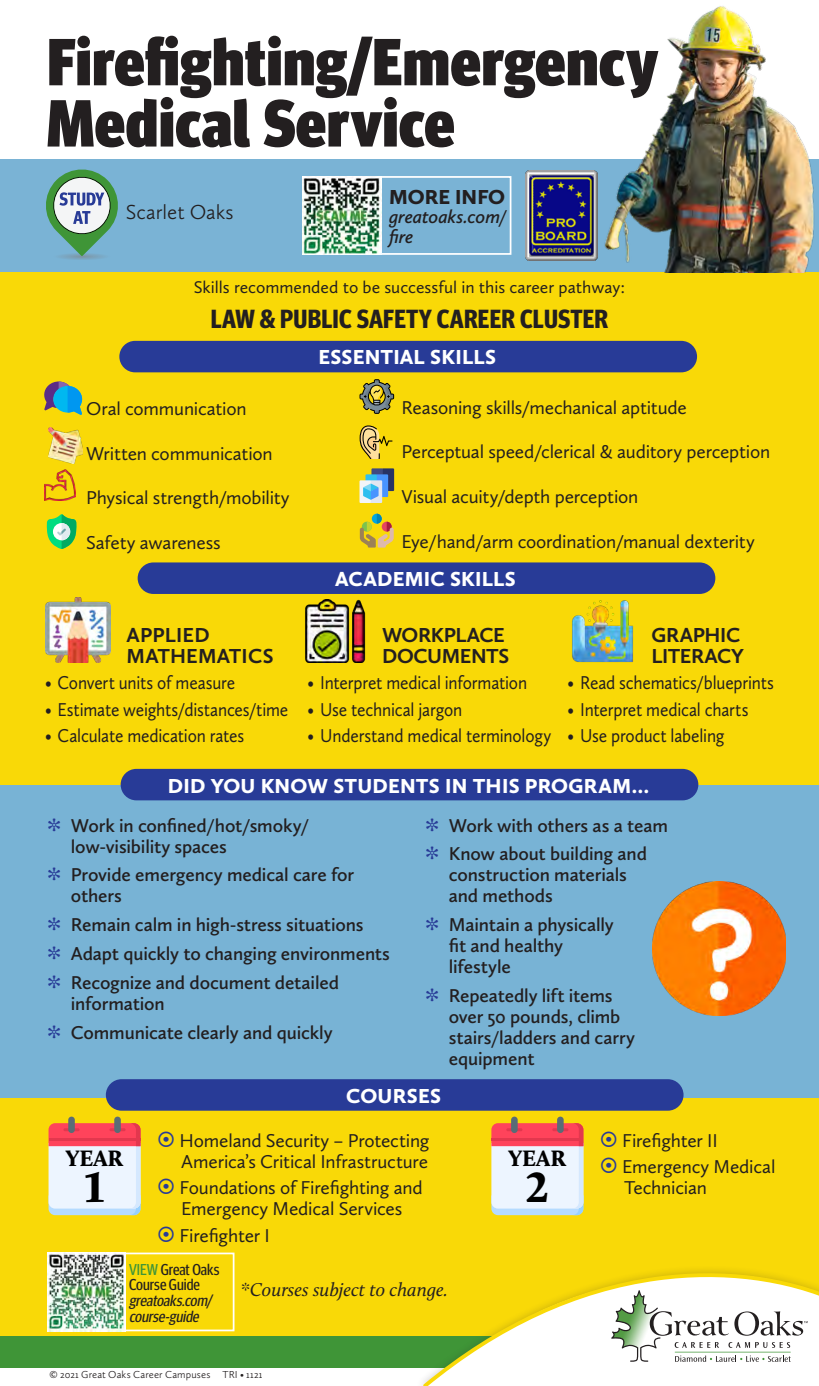
<style>
.page{position:relative;width:819px;height:1386px;background:#fff}
.page>*{position:absolute;margin:0;border:0;box-sizing:border-box;transform-origin:0 0}
.Headline{font:900 condensed 66.5px/61.2px "Meta Headline Pro";letter-spacing:.01em;color:#231f20}
.t1{font:900 43.93px "Calluna";color:#000}
.t2{font:700 condensed 26.25px "Meta Headline Pro";letter-spacing:.01em;color:#231f20}
.t3{font:900 23.1px "Calluna";color:#000}
.REV_Head{font:900 21px "Calluna Sans";letter-spacing:.015em;color:#fff}
.t4{font:700 21px/21px "Calluna Sans";letter-spacing:-.015em;color:#231f20}
.t5{font:700 21px/21px "Calluna Sans";letter-spacing:.01em;color:#231f20}
.t6{font:300 21px "Calluna Sans";color:#231f20}
.t7{font:900 21px "Calluna Sans";color:#231f20}
.t8{font:600 19.25px/21px "Calluna Sans";letter-spacing:-.01em;color:#231f20}
.Essential_skills_wit{font:19.25px/21px "Calluna Sans";letter-spacing:-.01em;color:#231f20}
.Essential_skills_wit-2{font:19.25px "Calluna Sans";letter-spacing:-.01em;color:#231f20;scale:.9 1}
.t9{font:italic 19.25px "Calluna";color:#231f20}
.t10{font:italic 600 19.25px/19.2px "Calluna Sans";letter-spacing:-.01em;color:#231f20}
.t11{font:17.5px "Calluna Sans";color:#231f20}
.QR_code_callout{font:italic condensed 15.75px/15.8px "Meta Headline Pro";color:#231f20}
.QR_code_callout-2{font:condensed 15.75px/15.8px "Meta Headline Pro";color:#231f20}
.bullets_-_STARS{font:300 10.5px "Calluna Sans";letter-spacing:.015em;color:#231f20}
.s1{font-family:"Calluna";font-size:21px;color:#283b97}
.s2{color:#3f9537}
</style>
<div class="page">
<div style="left:0;top:159px;width:819px;height:113px;background:#7ab3d5"></div>
<div style="left:0;top:1074px;width:819px;height:262px;background:#f9d907"></div>
<div style="left:0;top:272px;width:819px;height:516px;background:#f9d907"></div>
<svg style="left:53px;top:253px;width:58px;height:7px"></svg>
<svg style="left:46px;top:169px;width:72px;height:87px"></svg>
<div style="left:0;top:1336px;width:562px;height:32px;background:#3f9537"></div>
<img style="left:525px;top:170px;width:67px;height:91px">
<img style="left:592px;top:6px;width:223px;height:266px">
<div style="left:0;top:786px;width:819px;height:312px;background:#78b3d5"></div>
<div style="left:372px;top:176px;width:139px;height:79px;border:2px solid #fff"></div>
<img style="left:302px;top:176px;width:79px;height:79px">
<div style="left:119px;top:341px;width:578px;height:31px;background:#283b97;border-radius:16px"></div>
<div style="left:121px;top:769px;width:577px;height:31px;background:#283b97;border-radius:16px"></div>
<div style="left:106px;top:1079px;width:578px;height:32px;background:#283b97;border-radius:16px"></div>
<div style="left:68px;top:1117px;width:7px;height:16px;background:#596c76;border-radius:3px"></div>
<div style="left:114px;top:1117px;width:7px;height:16px;background:#596c76;border-radius:3px"></div>
<svg style="left:49px;top:1123px;width:92px;height:92px"></svg>
<hr style="left:49px;top:1138px;width:92px;height:3px;background:#e3374e">
<img style="left:652px;top:882px;width:134px;height:133px">
<div style="left:511px;top:1117px;width:7px;height:16px;background:#596c76;border-radius:3px"></div>
<div style="left:557px;top:1117px;width:7px;height:16px;background:#596c76;border-radius:3px"></div>
<svg style="left:491px;top:1123px;width:92px;height:92px"></svg>
<hr style="left:491px;top:1138px;width:92px;height:3px;background:#e3374e">
<svg style="left:44px;top:381px;width:38px;height:34px"></svg>
<img style="left:48px;top:428px;width:34px;height:36px">
<img style="left:44px;top:469px;width:32px;height:32px">
<svg style="left:47px;top:515px;width:29px;height:34px"></svg>
<svg style="left:360px;top:380px;width:34px;height:34px"></svg>
<svg style="left:360px;top:426px;width:33px;height:32px"></svg>
<svg style="left:360px;top:468px;width:34px;height:35px"></svg>
<svg style="left:360px;top:514px;width:34px;height:34px"></svg>
<img style="left:47px;top:1253px;width:77px;height:78px">
<div style="left:124px;top:1253px;width:110px;height:78px;border:2px solid #fff"></div>
<div style="left:138px;top:562px;width:577px;height:32px;background:#283b97;border-radius:16px"></div>
<img style="left:572px;top:600px;width:61px;height:63px">
<img style="left:305px;top:599px;width:61px;height:63px">
<img style="left:45px;top:598px;width:66px;height:65px">
<div style="left:415px;top:1264px;width:404px;height:122px;background:#231f20;opacity:.24"></div>
<svg style="left:423px;top:1268px;width:396px;height:118px;fill:#fff"></svg>
<p class="Headline" style="left:47px;top:27px;width:612px">Firefighting/Emergency<br>Medical Service</p>
<p class="t7" style="left:389px;top:184px;width:118px">MORE INFO</p>
<p class="t10" style="left:389px;top:207px;width:119px">greatoaks.com/ fire</p>
<p class="t11" style="left:194px;top:277px;width:433px">Skills recommended to be successful in this career pathway:</p>
<p class="t2" style="left:211px;top:299px;width:399px">LAW &amp; PUBLIC SAFETY CAREER CLUSTER</p>
<p class="REV_Head" style="left:318px;top:344px;width:179px">ESSENTIAL SKILLS</p>
<p class="t6" style="left:126px;top:199px;width:109px">Scarlet Oaks</p>
<p class="Essential_skills_wit" style="left:86px;top:398px;width:162px">Oral communication</p>
<p class="Essential_skills_wit" style="left:86px;top:442px;width:188px">Written communication</p>
<p class="Essential_skills_wit" style="left:86px;top:487px;width:205px">Physical strength/mobility</p>
<p class="Essential_skills_wit" style="left:86px;top:532px;width:136px">Safety awareness</p>
<p class="t5" style="left:127px;top:624px;width:148px">APPLIED<br>MATHEMATICS</p>
<p class="Essential_skills_wit-2" style="left:45px;top:671px;width:213px">• Convert units of measure</p>
<p class="Essential_skills_wit-2" style="left:45px;top:698px;width:272px">• Estimate weights/distances/time</p>
<p class="Essential_skills_wit-2" style="left:45px;top:724px;width:223px">• Calculate medication rates</p>
<p class="Essential_skills_wit" style="left:402px;top:397px;width:287px">Reasoning skills/mechanical aptitude</p>
<p class="Essential_skills_wit" style="left:402px;top:441px;width:370px">Perceptual speed/clerical &amp; auditory perception</p>
<p class="Essential_skills_wit" style="left:402px;top:486px;width:238px">Visual acuity/depth perception</p>
<p class="Essential_skills_wit" style="left:402px;top:530px;width:355px">Eye/hand/arm coordination/manual dexterity</p>
<p class="REV_Head" style="left:335px;top:566px;width:182px">ACADEMIC SKILLS</p>
<p class="t4" style="left:382px;top:624px;width:129px">WORKPLACE<br>DOCUMENTS</p>
<p class="Essential_skills_wit-2" style="left:308px;top:671px;width:245px">• Interpret medical information</p>
<p class="Essential_skills_wit-2" style="left:308px;top:698px;width:173px">• Use technical jargon</p>
<p class="Essential_skills_wit-2" style="left:308px;top:724px;width:272px">• Understand medical terminology</p>
<p class="t4" style="left:652px;top:624px;width:94px">GRAPHIC<br>LITERACY</p>
<p class="Essential_skills_wit-2" style="left:568px;top:671px;width:231px">• Read schematics/blueprints</p>
<p class="Essential_skills_wit-2" style="left:568px;top:698px;width:203px">• Interpret medical charts</p>
<p class="Essential_skills_wit-2" style="left:568px;top:724px;width:176px">• Use product labeling</p>
<p class="REV_Head" style="left:168px;top:772px;width:483px">DID YOU KNOW STUDENTS IN THIS PROGRAM…</p>
<p class="t8" style="left:71px;top:814px;width:240px;text-indent:-24px"><span class="s1">ˍ</span> Work in confined/hot/smoky/ low‑visibility spaces</p>
<p class="t8" style="left:71px;top:864px;width:285px;text-indent:-24px"><span class="s1">ˍ</span> Provide emergency medical care for others</p>
<p class="t8" style="left:47px;top:914px;width:318px"><span class="s1">ˍ</span> Remain calm in high-stress situations</p>
<p class="t8" style="left:47px;top:943px;width:344px"><span class="s1">ˍ</span> Adapt quickly to changing environments</p>
<p class="t8" style="left:71px;top:972px;width:270px;text-indent:-24px"><span class="s1">ˍ</span> Recognize and document detailed information</p>
<p class="t8" style="left:47px;top:1022px;width:287px"><span class="s1">ˍ</span> Communicate clearly and quickly</p>
<p class="t8" style="left:425px;top:814px;width:244px"><span class="s1">ˍ</span> Work with others as a team</p>
<p class="t8" style="left:449px;top:843px;width:200px;text-indent:-24px"><span class="s1">ˍ</span> Know about building and construction materials and methods</p>
<p class="t8" style="left:449px;top:914px;width:166px;text-indent:-24px"><span class="s1">ˍ</span> Maintain a physically fit and healthy lifestyle</p>
<p class="t8" style="left:449px;top:985px;width:188px;text-indent:-24px"><span class="s1">ˍ</span> Repeatedly lift items over 50 pounds, climb stairs/ladders and carry equipment</p>
<p class="t3" style="left:66px;top:1144px;width:59px">YEAR</p>
<p class="t1" style="left:83px;top:1160px;width:24px">1</p>
<p class="REV_Head" style="left:346px;top:1083px;width:96px">COURSES</p>
<p class="Essential_skills_wit" style="left:180px;top:1129px;width:252px">Homeland Security – Protecting<br>America’s Critical Infrastructure</p>
<p class="Essential_skills_wit" style="left:180px;top:1177px;width:245px">Foundations of Firefighting and<br>Emergency Medical Services</p>
<p class="Essential_skills_wit" style="left:180px;top:1225px;width:92px">Firefighter I</p>
<p class="QR_code_callout-2" style="left:129px;top:1260px;width:92px"><span class="s2">VIEW</span> Great Oaks<br>Course Guide</p>
<p class="QR_code_callout" style="left:129px;top:1292px;width:84px">greatoaks.com/ course-guide</p>
<p class="t9" style="left:240px;top:1278px;width:209px">*Courses subject to change.</p>
<p class="bullets_-_STARS" style="left:50px;top:1368px;width:214px">© 2021 Great Oaks Career Campuses TRI • 1121</p>
<p class="t3" style="left:509px;top:1144px;width:59px">YEAR</p>
<p class="t1" style="left:526px;top:1160px;width:25px">2</p>
<p class="Essential_skills_wit" style="left:622px;top:1129px;width:97px">Firefighter II</p>
<p class="Essential_skills_wit" style="left:622px;top:1156px;width:155px">Emergency Medical<br>Technician</p>
</div>
